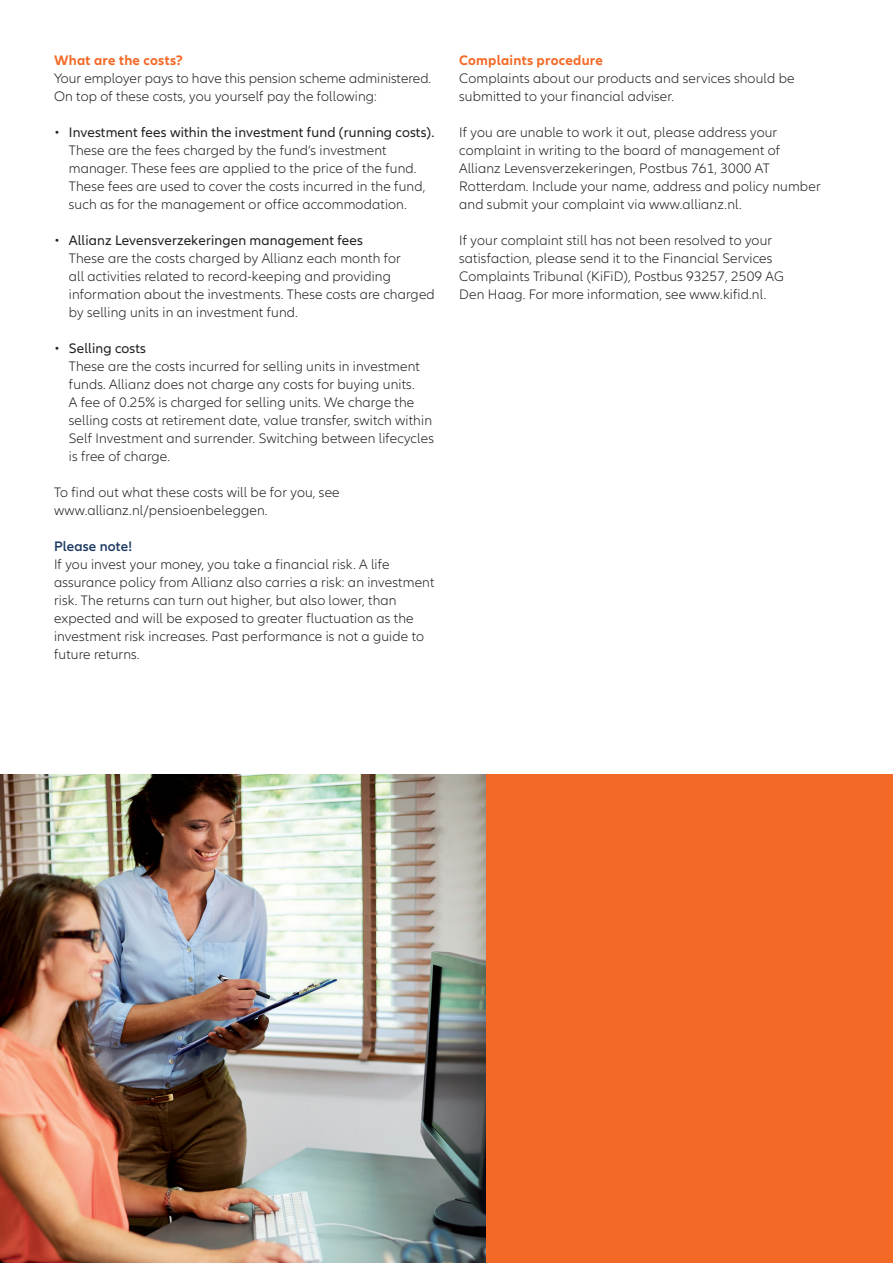
<style>
.page{position:relative;width:893px;height:1263px;background:#fff}
.page>*{position:absolute;margin:0;border:0;box-sizing:border-box;transform-origin:0 0}
.Subhead_13_16_ASR_A4{font:300 14.25px/18px "Allianz Neo";letter-spacing:.01em;color:#231f20}
.Subhead_13_16_ASR_A4-2{font:14.25px "Allianz Neo";letter-spacing:.01em;color:#231f20}
.Copy_9_5_13_25_ASL_A{font:700 14.25px "Allianz Neo";letter-spacing:.02em;color:#f36a27}
.Subhead_13_16_ASR_A4-3{font:600 14.25px "Allianz Neo";letter-spacing:.01em;color:#1a3862}
.s1{font-weight:300}
</style>
<div class="page">
<hr style="left:892px;top:0;width:1px;height:1263px;background:#1a3862">
<div style="left:0;top:774px;width:893px;height:489px;background:#f36a27"></div>
<img style="left:0;top:774px;width:485px;height:489px">
<p class="Copy_9_5_13_25_ASL_A" style="left:54px;top:52px;width:130px">What are the costs?</p>
<p class="Subhead_13_16_ASR_A4" style="left:54px;top:70px;width:379px">Your employer pays to have this pension scheme administered.<br>On top of these costs, you yourself pay the following:</p>
<p class="Subhead_13_16_ASR_A4-2" style="left:54px;top:124px;width:382px"><span class="s1">•</span> Investment fees within the investment fund (running costs).</p>
<p class="Subhead_13_16_ASR_A4" style="left:69px;top:142px;width:358px">These are the fees charged by the fund‘s investment manager. These fees are applied to the price of the fund.<br>These fees are used to cover the costs incurred in the fund, such as for the management or office accommodation.</p>
<p class="Subhead_13_16_ASR_A4-2" style="left:54px;top:232px;width:310px"><span class="s1">•</span> Allianz Levensverzekeringen management fees</p>
<p class="Subhead_13_16_ASR_A4" style="left:69px;top:250px;width:367px">These are the costs charged by Allianz each month for<br>all activities related to record-keeping and providing information about the investments. These costs are charged by selling units in an investment fund.</p>
<p class="Subhead_13_16_ASR_A4-2" style="left:54px;top:340px;width:93px"><span class="s1">•</span> Selling costs</p>
<p class="Subhead_13_16_ASR_A4" style="left:69px;top:358px;width:367px">These are the costs incurred for selling units in investment funds. Allianz does not charge any costs for buying units.<br>A fee of 0.25% is charged for selling units. We charge the selling costs at retirement date, value transfer, switch within Self Investment and surrender. Switching between lifecycles is free of charge.</p>
<p class="Subhead_13_16_ASR_A4" style="left:54px;top:484px;width:287px">To find out what these costs will be for you, see</p>
<p class="Subhead_13_16_ASR_A4" style="left:54px;top:502px;width:215px">www.allianz.nl/pensioenbeleggen.</p>
<p class="Subhead_13_16_ASR_A4-3" style="left:54px;top:538px;width:80px">Please note!</p>
<p class="Subhead_13_16_ASR_A4" style="left:54px;top:556px;width:382px">If you invest your money, you take a financial risk. A life assurance policy from Allianz also carries a risk: an investment risk. The returns can turn out higher, but also lower, than expected and will be exposed to greater fluctuation as the investment risk increases. Past performance is not a guide to future returns.</p>
<p class="Copy_9_5_13_25_ASL_A" style="left:459px;top:52px;width:145px">Complaints procedure</p>
<p class="Subhead_13_16_ASR_A4" style="left:459px;top:70px;width:337px">Complaints about our products and services should be submitted to your financial adviser.</p>
<p class="Subhead_13_16_ASR_A4" style="left:459px;top:124px;width:323px">If you are unable to work it out, please address your complaint in writing to the board of management of</p>
<p class="Subhead_13_16_ASR_A4" style="left:459px;top:160px;width:363px">Allianz Levensverzekeringen, Postbus 761, 3000 AT<br>Rotterdam. Include your name, address and policy number and submit your complaint via www.allianz.nl.</p>
<p class="Subhead_13_16_ASR_A4" style="left:459px;top:232px;width:326px">If your complaint still has not been resolved to your satisfaction, please send it to the Financial Services<br>Complaints Tribunal (KiFiD), Postbus 93257, 2509 AG</p>
<p class="Subhead_13_16_ASR_A4" style="left:459px;top:286px;width:309px">Den Haag. For more information, see www.kifid.nl.</p>
</div>
